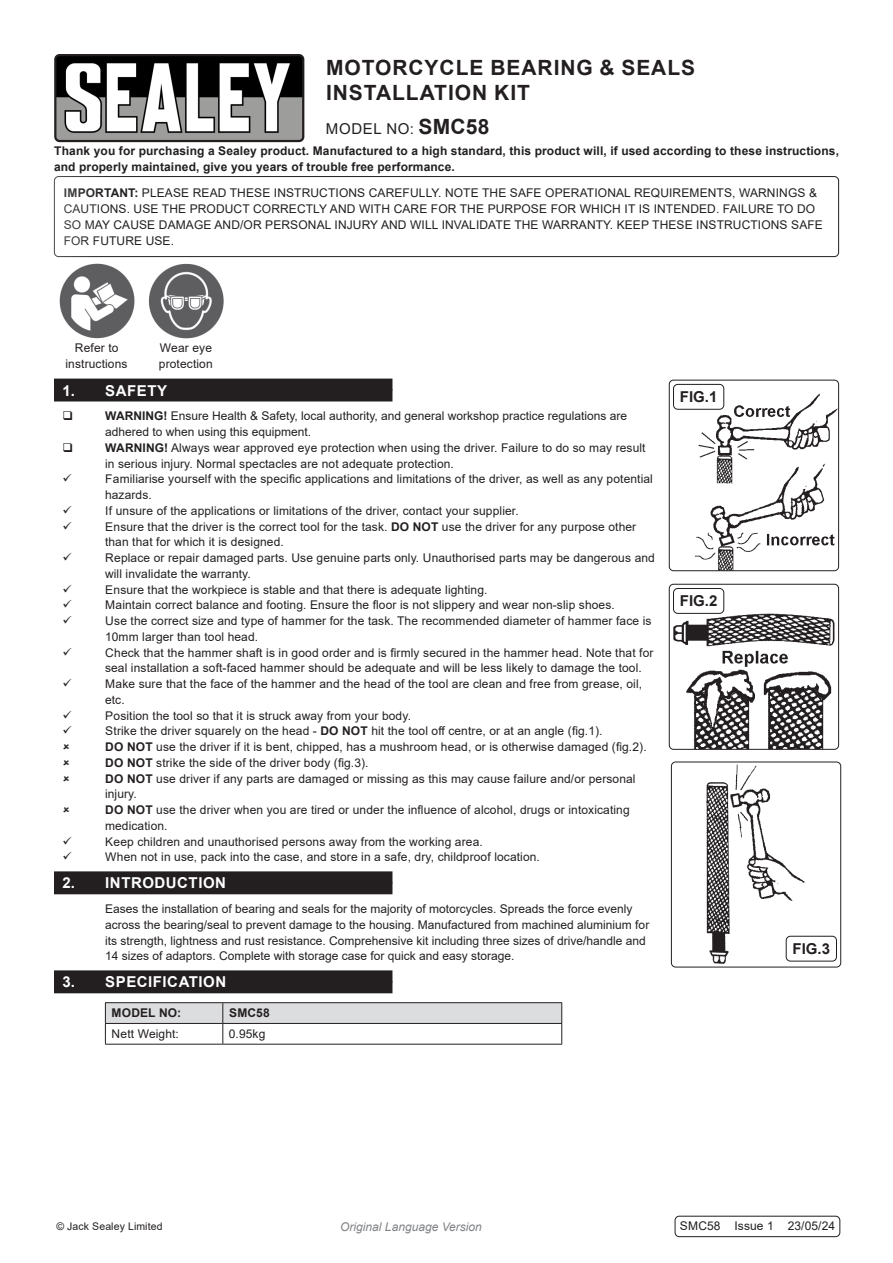
<style>
.page{position:relative;width:893px;height:1263px;background:#fff}
.page>*{position:absolute;margin:0;border:0;box-sizing:border-box;transform-origin:0 0}
.t1{font:700 21px/25.2px "Arial";letter-spacing:.045em;color:#231f20}
.t2{font:700 15px "Arial";letter-spacing:.035em;color:#fff}
.t3{font:700 15px "Arial";color:#231f20}
.t4{font:15px "Arial";letter-spacing:.045em;color:#231f20}
.Body__Tabbed{font:12px/15.8px "Arial";letter-spacing:.01em;color:#231f20}
.Body{font:700 12px/15.8px "Arial";letter-spacing:.01em;color:#231f20}
.Body-2{font:12px/15.8px "Arial";letter-spacing:.01em;color:#231f20;text-align:center}
.t5{font:italic 12px "Arial";color:#808285}
.Body-3{font:10.5px "Arial";letter-spacing:.01em;color:#231f20}
.s1{font-weight:700;font-size:21px}
.s2{font-weight:700}
</style>
<div class="page">
<div style="left:54px;top:176px;width:785px;height:81px;border:1px solid #231f20;border-radius:4px"></div>
<div style="left:54px;top:389px;width:338px;height:12px;background:#231f20"></div>
<div style="left:54px;top:379px;width:338px;height:12px;background:#231f20"></div>
<div style="left:54px;top:882px;width:338px;height:12px;background:#231f20"></div>
<div style="left:54px;top:871px;width:338px;height:12px;background:#231f20"></div>
<div style="left:54px;top:981px;width:338px;height:12px;background:#231f20"></div>
<div style="left:54px;top:970px;width:338px;height:12px;background:#231f20"></div>
<hr style="left:105px;top:1002px;width:118px;height:1px;background:#231f20">
<hr style="left:223px;top:1002px;width:339px;height:1px;background:#231f20">
<svg style="left:105px;top:1003px;width:457px;height:41px"></svg>
<hr style="left:105px;top:1044px;width:118px;height:1px;background:#231f20">
<hr style="left:223px;top:1044px;width:339px;height:1px;background:#231f20">
<img style="left:59px;top:263px;width:76px;height:76px">
<img style="left:148px;top:263px;width:76px;height:76px">
<img style="left:57px;top:57px;width:244px;height:82px">
<div style="left:54px;top:54px;width:250px;height:88px;border:2px solid #231f20;border-radius:4px"></div>
<div style="left:673px;top:384px;width:51px;height:26px;border:1px solid #231f20;border-radius:4px"></div>
<img style="left:695px;top:383px;width:144px;height:188px">
<div style="left:669px;top:380px;width:170px;height:191px;border:1px solid #231f20;border-radius:4px"></div>
<img style="left:673px;top:613px;width:164px;height:135px">
<div style="left:669px;top:584px;width:170px;height:166px;border:1px solid #231f20;border-radius:4px"></div>
<div style="left:673px;top:588px;width:51px;height:26px;border:1px solid #231f20;border-radius:4px"></div>
<img style="left:706px;top:764px;width:106px;height:200px">
<div style="left:671px;top:762px;width:170px;height:205px;border:1px solid #231f20;border-radius:4px"></div>
<div style="left:786px;top:936px;width:50px;height:25px;background:#fff;border-radius:4px"></div>
<div style="left:786px;top:936px;width:51px;height:25px;border:1px solid #231f20;border-radius:4px"></div>
<div style="left:675px;top:1216px;width:165px;height:21px;border:1px solid #231f20;border-radius:4px"></div>
<p class="t1" style="left:326px;top:55px;width:371px">MOTORCYCLE BEARING &amp; SEALS<br>INSTALLATION KIT</p>
<p class="t4" style="left:326px;top:118px;width:165px">MODEL NO: <span class="s1">SMC58</span></p>
<p class="Body" style="left:54px;top:143px;width:786px">Thank you for purchasing a Sealey product. Manufactured to a high standard, this product will, if used according to these instructions, and properly maintained, give you years of trouble free performance.</p>
<p class="Body__Tabbed" style="left:64px;top:185px;width:761px"><span class="s2">IMPORTANT:</span> PLEASE READ THESE INSTRUCTIONS CAREFULLY. NOTE THE SAFE OPERATIONAL REQUIREMENTS, WARNINGS &amp; CAUTIONS. USE THE PRODUCT CORRECTLY AND WITH CARE FOR THE PURPOSE FOR WHICH IT IS INTENDED. FAILURE TO DO SO MAY CAUSE DAMAGE AND/OR PERSONAL INJURY AND WILL INVALIDATE THE WARRANTY. KEEP THESE INSTRUCTIONS SAFE FOR FUTURE USE.</p>
<p class="Body-2" style="left:66px;top:340px;width:64px">Refer to instructions</p>
<p class="Body-2" style="left:159px;top:340px;width:55px;text-align:left">Wear eye protection</p>
<p class="t2" style="left:63px;top:380px;width:106px">1. SAFETY</p>
<p class="Body__Tabbed" style="left:105px;top:408px;width:524px"><span class="s2">WARNING!</span> Ensure Health &amp; Safety, local authority, and general workshop practice regulations are adhered to when using this equipment.</p>
<p class="Body__Tabbed" style="left:105px;top:440px;width:542px"><span class="s2">WARNING!</span> Always wear approved eye protection when using the driver. Failure to do so may result in serious injury. Normal spectacles are not adequate protection.</p>
<p class="Body__Tabbed" style="left:105px;top:471px;width:549px">Familiarise yourself with the specific applications and limitations of the driver, as well as any potential hazards.</p>
<p class="Body__Tabbed" style="left:105px;top:503px;width:415px">If unsure of the applications or limitations of the driver, contact your supplier.</p>
<p class="Body__Tabbed" style="left:105px;top:518px;width:533px">Ensure that the driver is the correct tool for the task. <span class="s2">DO NOT</span> use the driver for any purpose other than that for which it is designed.</p>
<p class="Body__Tabbed" style="left:105px;top:550px;width:551px">Replace or repair damaged parts. Use genuine parts only. Unauthorised parts may be dangerous and will invalidate the warranty.</p>
<p class="Body__Tabbed" style="left:105px;top:581px;width:384px">Ensure that the workpiece is stable and that there is adequate lighting.</p>
<p class="Body__Tabbed" style="left:105px;top:597px;width:511px">Maintain correct balance and footing. Ensure the floor is not slippery and wear non-slip shoes.</p>
<p class="Body__Tabbed" style="left:105px;top:613px;width:548px">Use the correct size and type of hammer for the task. The recommended diameter of hammer face is<br>10mm larger than tool head.</p>
<p class="Body__Tabbed" style="left:105px;top:644px;width:550px">Check that the hammer shaft is in good order and is firmly secured in the hammer head. Note that for seal installation a soft-faced hammer should be adequate and will be less likely to damage the tool.</p>
<p class="Body__Tabbed" style="left:105px;top:676px;width:539px">Make sure that the face of the hammer and the head of the tool are clean and free from grease, oil, etc.</p>
<p class="Body__Tabbed" style="left:105px;top:707px;width:307px">Position the tool so that it is struck away from your body.</p>
<p class="Body__Tabbed" style="left:105px;top:723px;width:499px">Strike the driver squarely on the head - <span class="s2">DO NOT</span> hit the tool off centre, or at an angle (fig.1).</p>
<p class="Body__Tabbed" style="left:105px;top:739px;width:543px"><span class="s2">DO NOT</span> use the driver if it is bent, chipped, has a mushroom head, or is otherwise damaged (fig.2).</p>
<p class="Body__Tabbed" style="left:105px;top:755px;width:265px"><span class="s2">DO NOT</span> strike the side of the driver body (fig.3).</p>
<p class="Body__Tabbed" style="left:105px;top:770px;width:532px"><span class="s2">DO NOT</span> use driver if any parts are damaged or missing as this may cause failure and/or personal injury.</p>
<p class="Body__Tabbed" style="left:105px;top:802px;width:526px"><span class="s2">DO NOT</span> use the driver when you are tired or under the influence of alcohol, drugs or intoxicating medication.</p>
<p class="Body__Tabbed" style="left:105px;top:833px;width:379px">Keep children and unauthorised persons away from the working area.</p>
<p class="Body__Tabbed" style="left:105px;top:849px;width:436px">When not in use, pack into the case, and store in a safe, dry, childproof location.</p>
<p class="t2" style="left:63px;top:872px;width:165px">2. INTRODUCTION</p>
<p class="Body__Tabbed" style="left:105px;top:901px;width:546px">Eases the installation of bearing and seals for the majority of motorcycles. Spreads the force evenly across the bearing/seal to prevent damage to the housing. Manufactured from machined aluminium for its strength, lightness and rust resistance. Comprehensive kit including three sizes of drive/handle and 14 sizes of adaptors. Complete with storage case for quick and easy storage.</p>
<p class="t2" style="left:63px;top:971px;width:165px">3. SPECIFICATION</p>
<p class="Body" style="left:112px;top:1005px;width:71px">MODEL NO:</p>
<p class="Body" style="left:229px;top:1005px;width:42px">SMC58</p>
<p class="Body-2" style="left:112px;top:1026px;width:69px">Nett Weight:</p>
<p class="Body-2" style="left:229px;top:1026px;width:38px">0.95kg</p>
<p class="t3" style="left:680px;top:386px;width:39px">FIG.1</p>
<p class="t3" style="left:680px;top:590px;width:39px">FIG.2</p>
<p class="t3" style="left:793px;top:938px;width:39px">FIG.3</p>
<p class="Body-3" style="left:56px;top:1219px;width:108px">© Jack Sealey Limited</p>
<p class="t5" style="left:340px;top:1219px;width:143px">Original Language Version</p>
<p class="Body-2" style="left:680px;top:1217px;width:157px">SMC58 Issue 1 23/05/24</p>
</div>
